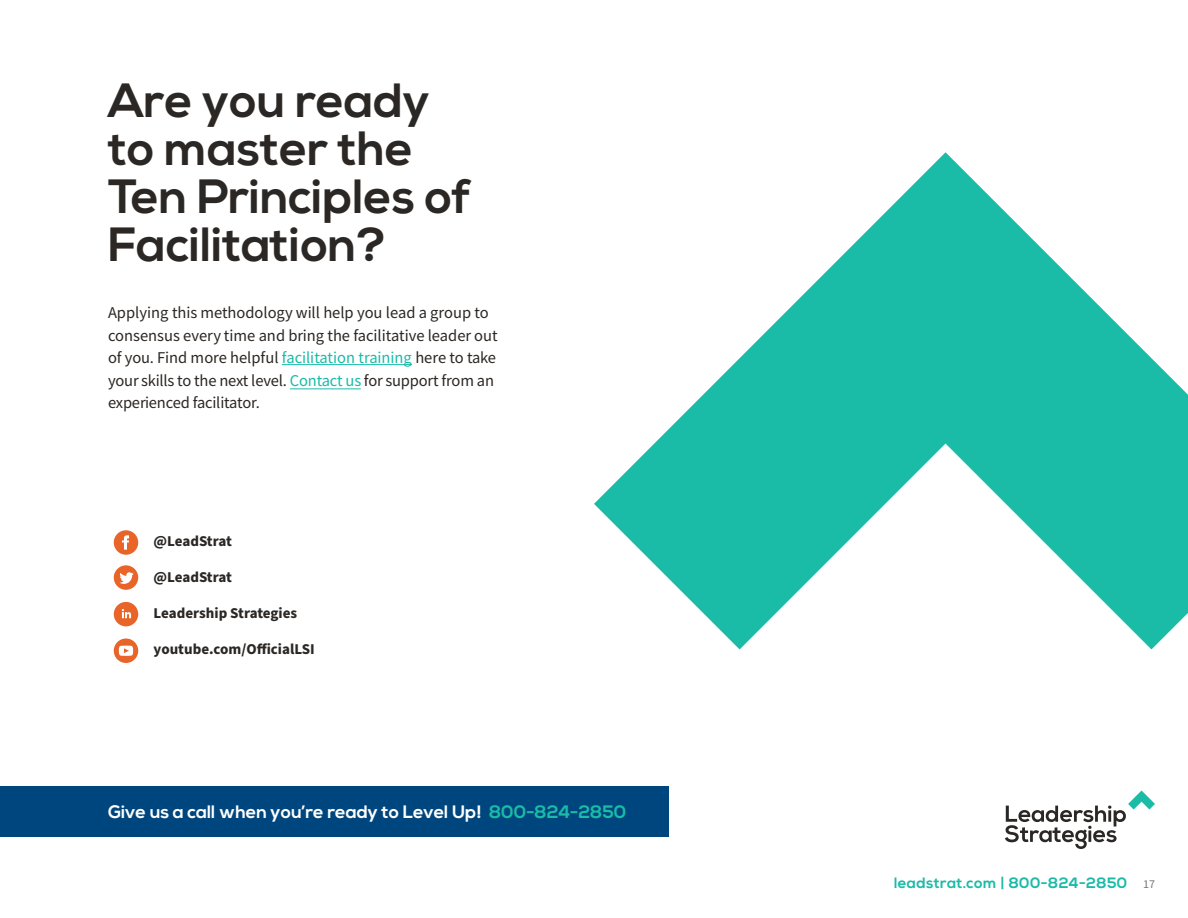
<style>
.page{position:relative;width:1188px;height:918px;background:#fff}
.page>*{position:absolute;margin:0;border:0;box-sizing:border-box;transform-origin:0 0}
.t1{font:700 48px/48px "Nexa";color:#2b2724}
.t2{font:700 18px "Nexa";color:#fff}
.Guide_Body{font:16.5px/22.5px "Source Sans Variable";letter-spacing:-.005em;color:#2b2724}
.t3{font:700 15px "Source Sans Pro";color:#2b2724}
.t4{font:700 15px "Nexa";letter-spacing:.025em;color:#1abba7}
.t5{font:12px "Source Sans Pro";color:#7d7674}
.s1{color:#1abba7}
</style>
<div class="page">
<svg style="left:594px;top:152px;width:594px;height:497px;fill:#1abba7"></svg>
<hr style="left:282px;top:364px;width:130px;height:1px;background:#1abba7">
<hr style="left:290px;top:388px;width:71px;height:1px;background:#1abba7">
<svg style="left:114px;top:639px;width:24px;height:24px"></svg>
<svg style="left:114px;top:565px;width:24px;height:25px"></svg>
<svg style="left:114px;top:602px;width:24px;height:24px"></svg>
<svg style="left:114px;top:530px;width:24px;height:25px"></svg>
<svg style="left:1005px;top:791px;width:150px;height:58px"></svg>
<div style="left:0;top:786px;width:669px;height:51px;background:#00467e"></div>
<p class="t1" style="left:108px;top:78px;width:365px">Are you ready to master the<br>Ten Principles of<br>Facilitation?</p>
<p class="Guide_Body" style="left:108px;top:302px;width:391px">Applying this methodology will help you lead a group to consensus every time and bring the facilitative leader out of you. Find more helpful <span class="s1">facilitation training</span> here to take your skills to the next level. <span class="s1">Contact us</span> for support from an experienced facilitator.</p>
<p class="t3" style="left:154px;top:531px;width:80px">@LeadStrat</p>
<p class="t3" style="left:154px;top:567px;width:80px">@LeadStrat</p>
<p class="t3" style="left:154px;top:603px;width:145px">Leadership Strategies</p>
<p class="t3" style="left:154px;top:639px;width:163px">youtube.com/OfficialLSI</p>
<p class="t2" style="left:108px;top:801px;width:520px">Give us a call when you’re ready to Level Up! <span class="s1">800-824-2850</span></p>
<p class="t4" style="left:894px;top:874px;width:235px">leadstrat.com | 800-824-2850</p>
<p class="t5" style="left:1143px;top:876px;width:13px">17</p>
</div>
